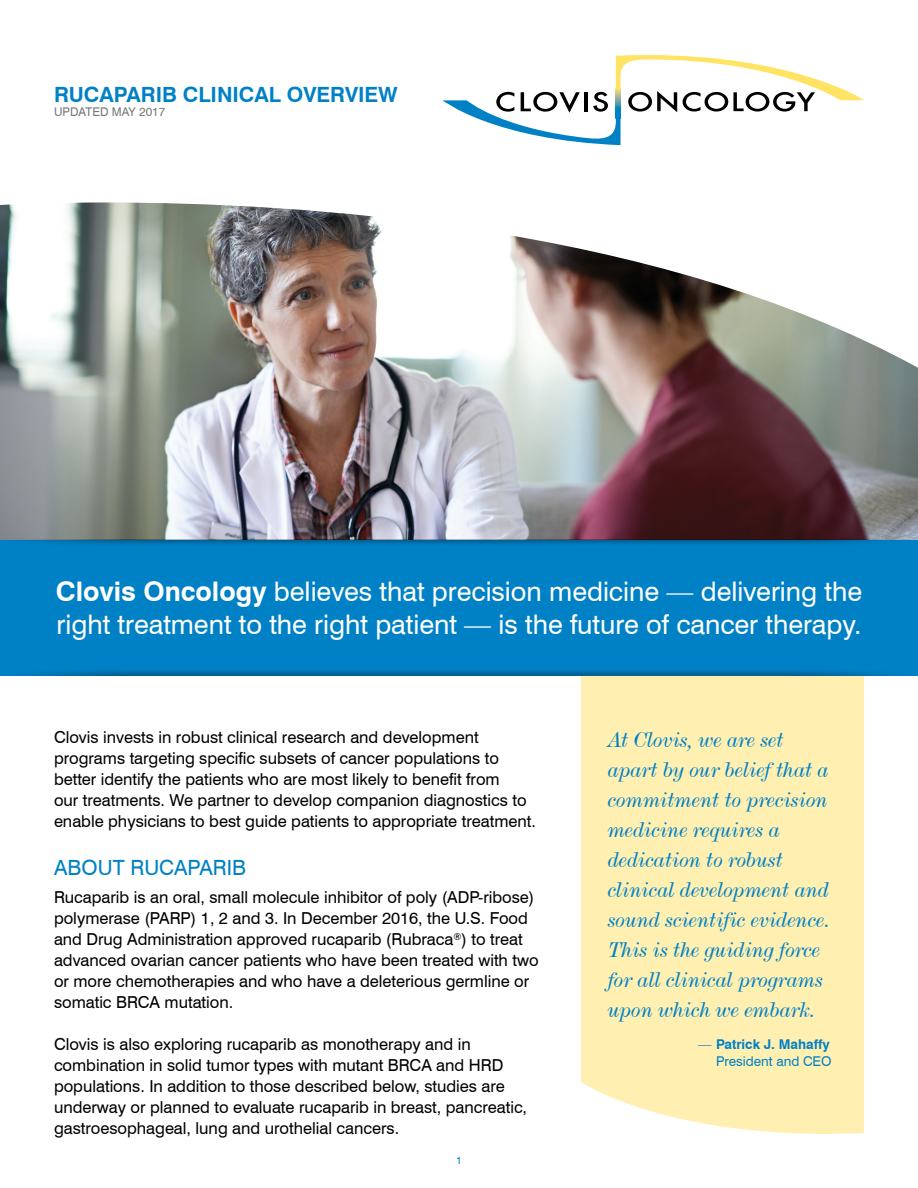
<style>
.page{position:relative;width:918px;height:1188px;background:#fff}
.page>*{position:absolute;margin:0;border:0;box-sizing:border-box;transform-origin:0 0}
.t1{font:27px/33px "Swiss 721 BT";color:#fff}
.t2{font:22.5px/30px "De Vinne BT Italic Text";color:#0081c6}
.t3{font:700 21px "Swiss 721 BT";color:#0081c6}
.t4{font:21px "Swiss 721 BT";color:#0081c6}
.t5{font:16.5px/21px "Swiss 721 BT";color:#000}
.t6{font:13.5px/16.2px "Swiss 721 BT";color:#0081c6;text-align:right}
.t7{font:12px "Swiss 721 BT";color:#77787b}
.t8{font:10.5px "Swiss 721 BT";color:#0081c6}
.s1{font-weight:700}
</style>
<div class="page">
<svg style="left:443px;top:55px;width:421px;height:90px"></svg>
<div style="left:572px;top:89px;width:127px;height:8px;background:#fff"></div>
<svg style="left:575px;top:92px;width:124px;height:1px"></svg>
<svg style="left:575px;top:93px;width:124px;height:1px"></svg>
<svg style="left:574px;top:94px;width:125px;height:1px"></svg>
<svg style="left:574px;top:95px;width:125px;height:1px"></svg>
<svg style="left:573px;top:96px;width:117px;height:1px"></svg>
<svg style="left:572px;top:97px;width:127px;height:1px"></svg>
<svg style="left:572px;top:98px;width:127px;height:1px"></svg>
<svg style="left:572px;top:99px;width:127px;height:1px"></svg>
<svg style="left:572px;top:100px;width:127px;height:1px"></svg>
<svg style="left:572px;top:101px;width:127px;height:1px"></svg>
<svg style="left:572px;top:102px;width:127px;height:1px"></svg>
<svg style="left:572px;top:103px;width:127px;height:1px"></svg>
<svg style="left:572px;top:104px;width:127px;height:1px"></svg>
<svg style="left:572px;top:105px;width:127px;height:1px"></svg>
<svg style="left:572px;top:106px;width:127px;height:1px"></svg>
<svg style="left:572px;top:107px;width:127px;height:1px"></svg>
<svg style="left:572px;top:108px;width:127px;height:1px"></svg>
<svg style="left:572px;top:109px;width:127px;height:1px"></svg>
<svg style="left:572px;top:110px;width:127px;height:1px"></svg>
<svg style="left:572px;top:111px;width:127px;height:1px"></svg>
<div style="left:572px;top:112px;width:127px;height:7px;background:#fff"></div>
<div style="left:581px;top:676px;width:283px;height:458px;background:#ffefb1"></div>
<img style="left:0;top:202px;width:918px;height:338px">
<div style="left:0;top:540px;width:918px;height:136px;background:#0081c6"></div>
<p class="t3" style="left:54px;top:82px;width:345px">RUCAPARIB CLINICAL OVERVIEW</p>
<p class="t7" style="left:54px;top:105px;width:113px">UPDATED MAY 2017</p>
<h1 class="t1" style="left:56px;top:575px;width:808px"><span class="s1">Clovis Oncology</span> believes that precision medicine — delivering the right treatment to the right patient — is the future of cancer therapy.</h1>
<p class="t5" style="left:54px;top:726px;width:483px">Clovis invests in robust clinical research and development programs targeting specific subsets of cancer populations to better identify the patients who are most likely to benefit from<br>our treatments. We partner to develop companion diagnostics to enable physicians to best guide patients to appropriate treatment.</p>
<p class="t4" style="left:54px;top:855px;width:194px">ABOUT RUCAPARIB</p>
<p class="t5" style="left:54px;top:887px;width:486px">Rucaparib is an oral, small molecule inhibitor of poly (ADP-ribose) polymerase (PARP) 1, 2 and 3. In December 2016, the U.S. Food and Drug Administration approved rucaparib (Rubraca<sup>®</sup>) to treat advanced ovarian cancer patients who have been treated with two or more chemotherapies and who have a deleterious germline or somatic BRCA mutation.</p>
<p class="t5" style="left:54px;top:1034px;width:475px">Clovis is also exploring rucaparib as monotherapy and in combination in solid tumor types with mutant BRCA and HRD populations. In addition to those described below, studies are underway or planned to evaluate rucaparib in breast, pancreatic, gastroesophageal, lung and urothelial cancers.</p>
<p class="t8" style="left:456px;top:1154px;width:7px">1</p>
<p class="t2" style="left:608px;top:724px;width:224px">At Clovis, we are set apart by our belief that a commitment to precision medicine requires a dedication to robust clinical development and sound scientific evidence.<br>This is the guiding force for all clinical programs upon which we embark.</p>
<p class="t6" style="left:698px;top:1036px;width:135px">— <span class="s1">Patrick J. Mahaffy<br></span>President and CEO</p>
</div>
